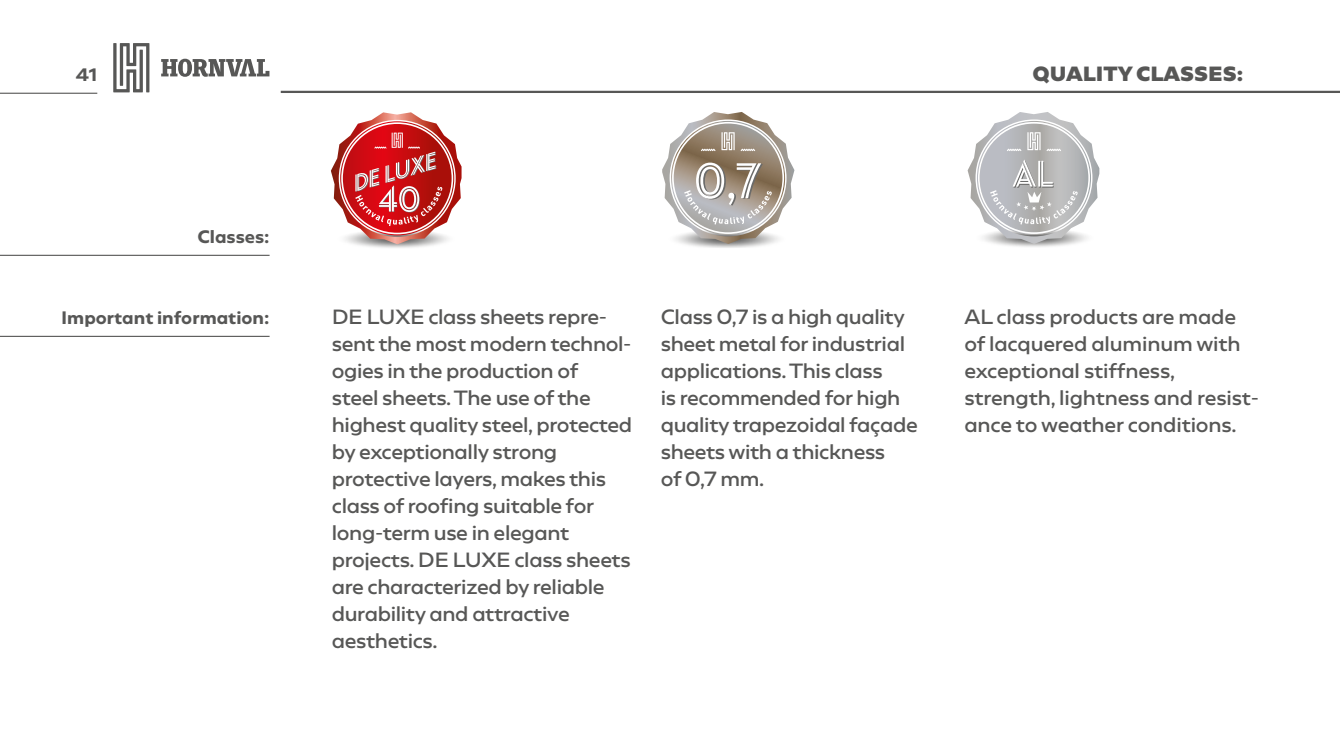
<style>
.page{position:relative;width:1340px;height:753px;background:#fff}
.page>*{position:absolute;margin:0;border:0;box-sizing:border-box;transform-origin:0 0}
.t1{font:18px/27px "Geometrica";letter-spacing:-.02em;color:#575756}
.t2{font:900 18px "Geometrica";color:#575756}
.t3{font:700 15.75px "Geometrica";color:#575756}
</style>
<div class="page">
<svg style="left:161px;top:59px;width:108px;height:18px"></svg>
<svg style="left:113px;top:43px;width:36px;height:49px"></svg>
<hr style="left:0;top:93px;width:97px;height:1px;background:#575756">
<hr style="left:281px;top:91px;width:1058px;height:2px;background:#575756">
<hr style="left:0;top:336px;width:269px;height:1px;background:#575756">
<hr style="left:0;top:255px;width:269px;height:1px;background:#575756">
<svg style="left:662px;top:112px;width:132px;height:132px"></svg>
<svg style="left:967px;top:112px;width:132px;height:132px"></svg>
<svg style="left:331px;top:112px;width:130px;height:132px"></svg>
<p class="t3" style="left:76px;top:64px;width:23px">41</p>
<p class="t2" style="left:1032px;top:61px;width:212px">QUALITY CLASSES:</p>
<p class="t3" style="left:197px;top:226px;width:74px">Classes:</p>
<p class="t3" style="left:61px;top:307px;width:210px">Important information:</p>
<p class="t1" style="left:332px;top:303px;width:302px">DE LUXE class sheets repre&shy;sent the most modern technol&shy;ogies in the production of<br>steel sheets. The use of the highest quality steel, protected by exceptionally strong protective layers, makes this class of roofing suitable for long-term use in elegant projects. DE LUXE class sheets are characterized by reliable durability and attractive aesthetics.</p>
<p class="t1" style="left:660px;top:303px;width:258px">Class 0,7 is a high quality sheet metal for industrial applications. This class<br>is recommended for high quality trapezoidal façade sheets with a thickness<br>of 0,7 mm.</p>
<p class="t1" style="left:964px;top:303px;width:296px">AL class products are made of lacquered aluminum with exceptional stiffness, strength, lightness and resist&shy;ance to weather conditions.</p>
</div>
